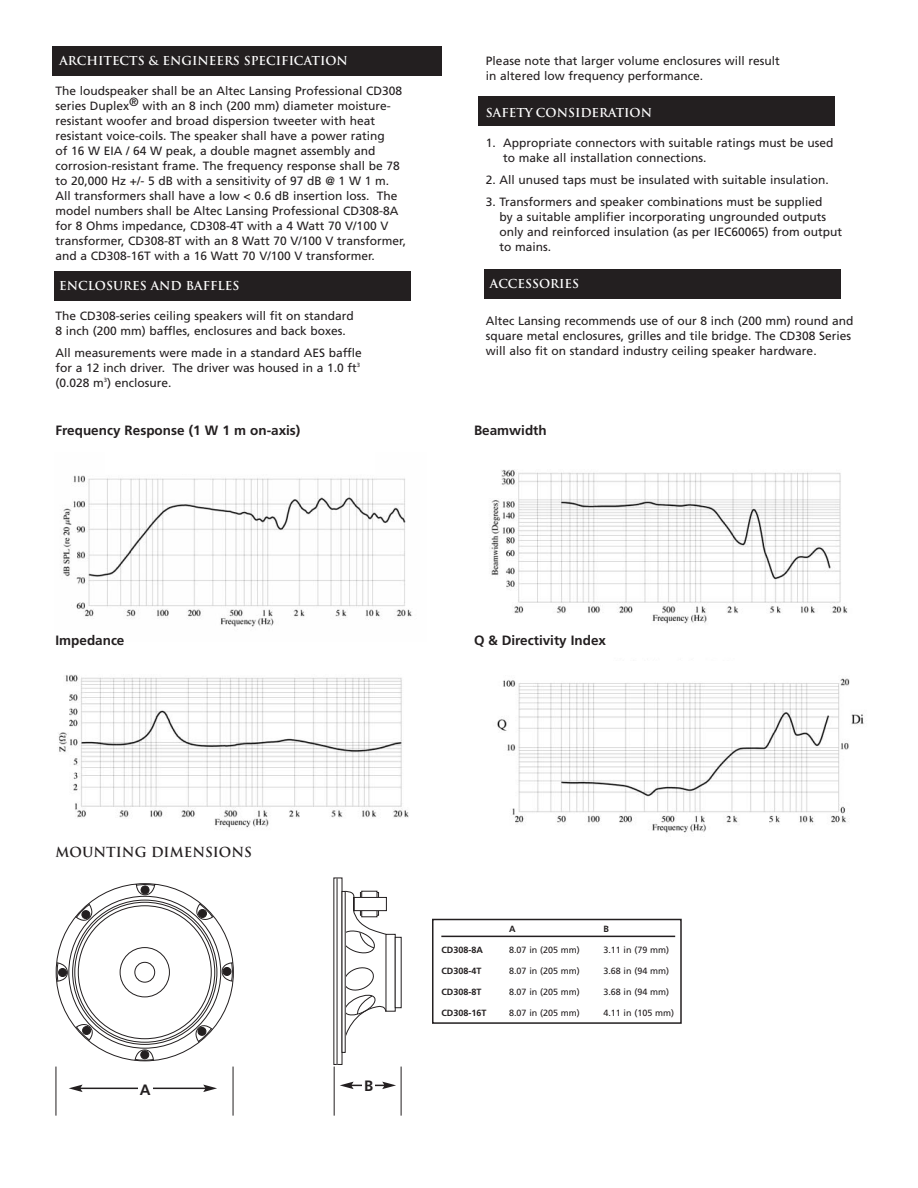
<style>
.page{position:relative;width:918px;height:1188px;background:#fff}
.page>*{position:absolute;margin:0;border:0;box-sizing:border-box;transform-origin:0 0}
.t1{font:700 15px "Frutiger";color:#231f20}
.t2{font:700 13.5px "Frutiger";color:#231f20}
.t3{font:700 13.5px "Trajan";color:#231f20}
.t4{font:12px/15px "Frutiger";color:#231f20}
.t5{font:700 12px "Trajan";color:#fff}
.t6{font:9px "Frutiger";color:#231f20}
.t7{font:700 9px "Frutiger";color:#231f20}
.s1{font-family:"Trajan";font-weight:700;color:#fff}
</style>
<div class="page">
<div style="left:484px;top:270px;width:358px;height:29px;background:#231f20"></div>
<div style="left:478px;top:97px;width:358px;height:29px;background:#231f20"></div>
<div style="left:54px;top:271px;width:357px;height:30px;background:#231f20"></div>
<div style="left:52px;top:46px;width:390px;height:30px;background:#231f20"></div>
<div style="left:333px;top:878px;width:9px;height:187px;border:1px solid #231f20"></div>
<hr style="left:337px;top:878px;width:1px;height:186px;background:#231f20">
<svg style="left:56px;top:883px;width:346px;height:178px"></svg>
<hr style="left:56px;top:1067px;width:1px;height:49px;background:#231f20">
<hr style="left:233px;top:1067px;width:1px;height:49px;background:#231f20">
<hr style="left:334px;top:1067px;width:1px;height:49px;background:#231f20">
<hr style="left:401px;top:1067px;width:1px;height:49px;background:#231f20">
<img style="left:489px;top:469px;width:359px;height:155px">
<img style="left:63px;top:475px;width:349px;height:152px">
<img style="left:59px;top:674px;width:350px;height:154px">
<img style="left:497px;top:678px;width:367px;height:155px">
<hr style="left:80px;top:1088px;width:126px;height:1px;background:#231f20">
<svg style="left:69px;top:1085px;width:14px;height:7px"></svg>
<svg style="left:203px;top:1085px;width:14px;height:7px"></svg>
<hr style="left:351px;top:1085px;width:34px;height:1px;background:#231f20">
<svg style="left:340px;top:1082px;width:14px;height:7px"></svg>
<svg style="left:382px;top:1082px;width:14px;height:7px"></svg>
<div style="left:138px;top:1082px;width:15px;height:24px;background:#fff"></div>
<div style="left:363px;top:1078px;width:12px;height:24px;background:#fff"></div>
<svg style="left:432px;top:918px;width:250px;height:106px"></svg>
<div style="left:173px;top:651px;width:106px;height:24px;background:#fff"></div>
<div style="left:611px;top:449px;width:120px;height:23px;background:#fff"></div>
<div style="left:567px;top:662px;width:179px;height:19px;background:#fff"></div>
<p class="t5" style="left:59px;top:53px;width:290px">ARCHITECTS &amp; ENGINEERS SPECIFICATION</p>
<p class="t4" style="left:55px;top:84px;width:352px">The loudspeaker shall be an Altec Lansing Professional CD308 series Duplex® with an 8 inch (200 mm) diameter moisture&shy;resistant woofer and broad dispersion tweeter with heat resistant voice-coils. The speaker shall have a power rating<br>of 16 W EIA / 64 W peak, a double magnet assembly and corrosion-resistant frame. The frequency response shall be 78 to 20,000 Hz +/- 5 dB with a sensitivity of 97 dB @ 1 W 1 m.<br>All transformers shall have a low &lt; 0.6 dB insertion loss. The model numbers shall be Altec Lansing Professional CD308-8A for 8 Ohms impedance, CD308-4T with a 4 Watt 70 V/100 V transformer, CD308-8T with an 8 Watt 70 V/100 V transformer, and a CD308-16T with a 16 Watt 70 V/100 V transformer.</p>
<p class="t5" style="left:59px;top:278px;width:182px">ENCLOSURES AND BAFFLES</p>
<p class="t4" style="left:55px;top:309px;width:300px">The CD308-series ceiling speakers will fit on standard<br>8 inch (200 mm) baffles, enclosures and back boxes.</p>
<p class="t4" style="left:55px;top:346px;width:308px">All measurements were made in a standard AES baffle for a 12 inch driver. The driver was housed in a 1.0 ft<sup>3 </sup>(0.028 m<sup>3</sup>) enclosure.</p>
<p class="t2" style="left:56px;top:425px;width:246px">Frequency Response (1 W 1 m on-axis)</p>
<p class="t4" style="left:486px;top:54px;width:295px">Please note that larger volume enclosures will result in altered low frequency performance.</p>
<p class="t5" style="left:486px;top:105px;width:168px">SAFETY CONSIDERATION</p>
<p class="t4" style="left:503px;top:136px;width:332px;text-indent:-17px">1. Appropriate connectors with suitable ratings must be used to make all installation connections.</p>
<p class="t4" style="left:486px;top:173px;width:344px">2. All unused taps must be insulated with suitable insulation.</p>
<p class="t4" style="left:499px;top:195px;width:344px;text-indent:-14px">3. Transformers and speaker combinations must be supplied<br>by a suitable amplifier incorporating ungrounded outputs only and reinforced insulation (as per IEC60065) from output to mains.<span class="s1">SORIES</span></p>
<p class="t5" style="left:490px;top:276px;width:91px">ACCESSORIES</p>
<p class="t4" style="left:486px;top:314px;width:369px">Altec Lansing recommends use of our 8 inch (200 mm) round and square metal enclosures, grilles and tile bridge. The CD308 Series will also fit on standard industry ceiling speaker hardware.</p>
<p class="t2" style="left:474px;top:425px;width:74px">Beamwidth</p>
<p class="t2" style="left:56px;top:635px;width:71px">Impedance</p>
<p class="t2" style="left:474px;top:635px;width:134px">Q &amp; Directivity Index</p>
<p class="t3" style="left:56px;top:844px;width:198px">MOUNTING DIMENSIONS</p>
<p class="t1" style="left:140px;top:1083px;width:12px">A</p>
<p class="t1" style="left:364px;top:1080px;width:11px">B</p>
<p class="t7" style="left:509px;top:925px;width:8px">A</p>
<p class="t7" style="left:603px;top:925px;width:7px">B</p>
<p class="t7" style="left:441px;top:946px;width:43px">CD308-8A</p>
<p class="t6" style="left:509px;top:946px;width:72px">8.07 in (205 mm)</p>
<p class="t6" style="left:603px;top:946px;width:67px">3.11 in (79 mm)</p>
<p class="t7" style="left:441px;top:967px;width:42px">CD308-4T</p>
<p class="t6" style="left:509px;top:967px;width:72px">8.07 in (205 mm)</p>
<p class="t6" style="left:603px;top:967px;width:67px">3.68 in (94 mm)</p>
<p class="t7" style="left:441px;top:988px;width:42px">CD308-8T</p>
<p class="t6" style="left:509px;top:988px;width:72px">8.07 in (205 mm)</p>
<p class="t6" style="left:603px;top:988px;width:67px">3.68 in (94 mm)</p>
<p class="t7" style="left:441px;top:1009px;width:47px">CD308-16T</p>
<p class="t6" style="left:509px;top:1009px;width:72px">8.07 in (205 mm)</p>
<p class="t6" style="left:603px;top:1009px;width:72px">4.11 in (105 mm)</p>
</div>
